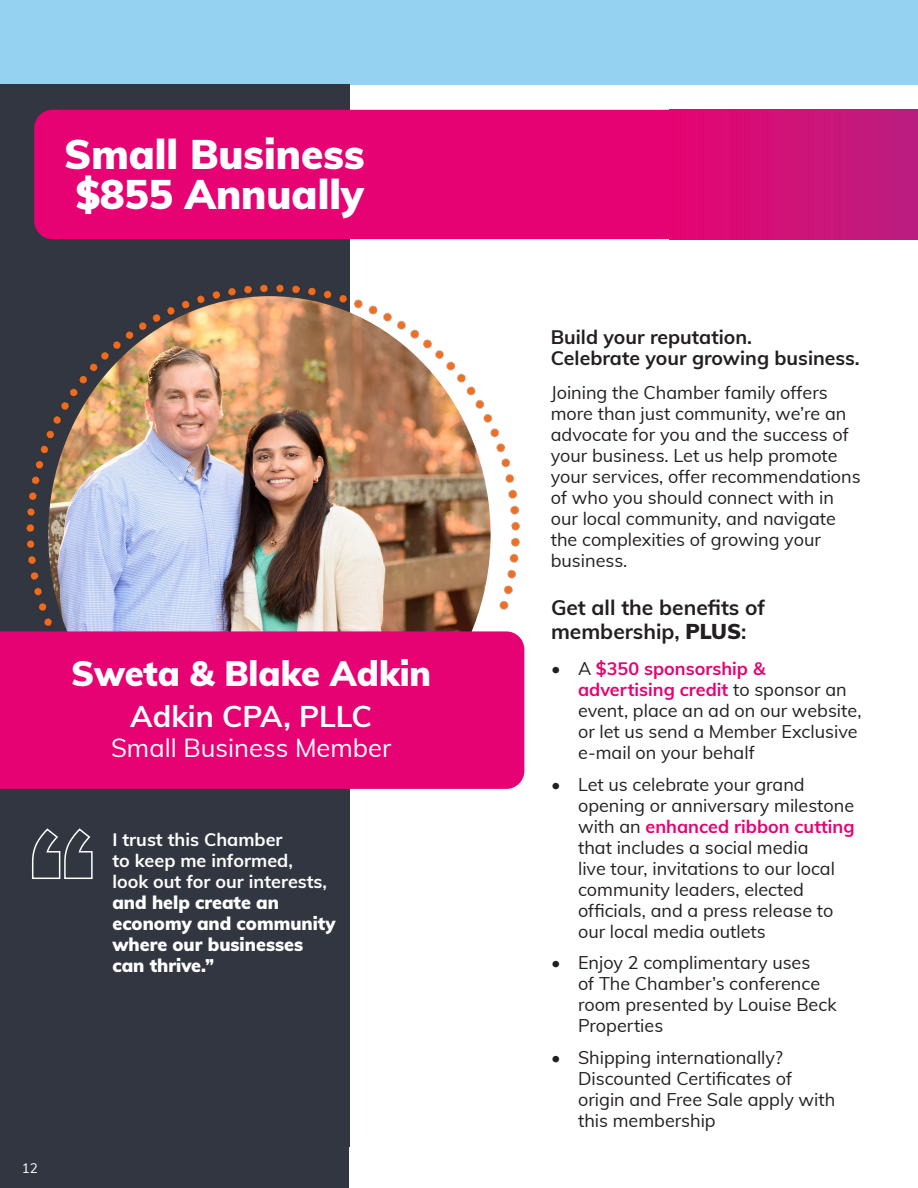
<style>
.page{position:relative;width:918px;height:1188px;background:#fff}
.page>*{position:absolute;margin:0;border:0;box-sizing:border-box;transform-origin:0 0}
.t1{font:900 40.5px "Muli";color:#fff}
.t2{font:900 34.5px "Muli";color:#fff}
.t3{font:700 30px "Muli";color:#fff}
.t4{font:25.5px "Muli";color:#fff}
.t5{font:700 21px/24px "Muli";color:#231f20}
.t6{font:700 19.5px/21px "Muli";color:#231f20}
.t7{font:18px/21px "Muli";color:#231f20}
.t8{font:900 18px/21px "Muli";color:#fff}
.t9{font:13.5px "Muli";color:#fff}
.s1{font-weight:700}
.s2{font-weight:900}
.s3{font-weight:700;color:#e60272}
</style>
<div class="page">
<div style="left:0;top:0;width:918px;height:85px;background:#95d2f2"></div>
<div style="left:0;top:84px;width:349px;height:1084px;background:#323640"></div>
<div style="left:34px;top:110px;width:636px;height:129px;background:#e60272"></div>
<svg style="left:32px;top:835px;width:61px;height:44px"></svg>
<img style="left:26px;top:155px;width:580px;height:680px">
<div style="left:0;top:631px;width:524px;height:158px;background:#e60272"></div>
<div style="left:0;top:1163px;width:918px;height:25px;background:#323640"></div>
<div style="left:349px;top:1148px;width:569px;height:40px;background:#fff"></div>
<div style="left:670px;top:110px;width:248px;height:129px;background:linear-gradient(to right,#e50472,#ba1f7f)"></div>
<p class="t1" style="left:64px;top:124px;width:302px">Small Business</p>
<p class="t1" style="left:76px;top:165px;width:289px">$855 Annually</p>
<p class="t2" style="left:71px;top:648px;width:361px">Sweta &amp; Blake Adkin</p>
<p class="t3" style="left:130px;top:695px;width:243px">Adkin CPA, PLLC</p>
<p class="t4" style="left:111px;top:730px;width:282px">Small Business Member</p>
<p class="t8" style="left:112px;top:828px;width:225px"><span class="s1">I trust this Chamber<br>to keep me informed,<br>look out for our interests, </span>and help create an economy and community where our businesses can thrive.”</p>
<p class="t9" style="left:22px;top:1159px;width:18px">12</p>
<p class="t9" style="left:16px;top:1166px;width:18px">12</p>
<p class="t6" style="left:551px;top:325px;width:311px">Build your reputation.<br>Celebrate your growing business.</p>
<p class="t7" style="left:551px;top:381px;width:311px">Joining the Chamber family offers more than just community, we’re an advocate for you and the success of your business. Let us help promote your services, offer recommendations of who you should connect with in our local community, and navigate the complexities of growing your business.</p>
<p class="t5" style="left:551px;top:595px;width:216px">Get all the benefits of membership, <span class="s2">PLUS</span>:</p>
<p class="t7" style="left:578px;top:658px;width:285px;text-indent:-27px">• A <span class="s3">$350 sponsorship &amp; advertising credit</span> to sponsor an event, place an ad on our website, or let us send a Member Exclusive e-mail on your behalf</p>
<p class="t7" style="left:578px;top:773px;width:278px;text-indent:-27px">• Let us celebrate your grand opening or anniversary milestone with an <span class="s3">enhanced ribbon cutting </span>that includes a social media<br>live tour, invitations to our local community leaders, elected officials, and a press release to our local media outlets</p>
<p class="t7" style="left:578px;top:952px;width:260px;text-indent:-27px">• Enjoy 2 complimentary uses<br>of The Chamber’s conference room presented by Louise Beck<br>Properties</p>
<p class="t7" style="left:578px;top:1046px;width:259px;text-indent:-27px">• Shipping internationally?<br>Discounted Certificates of origin and Free Sale apply with this membership</p>
</div>
